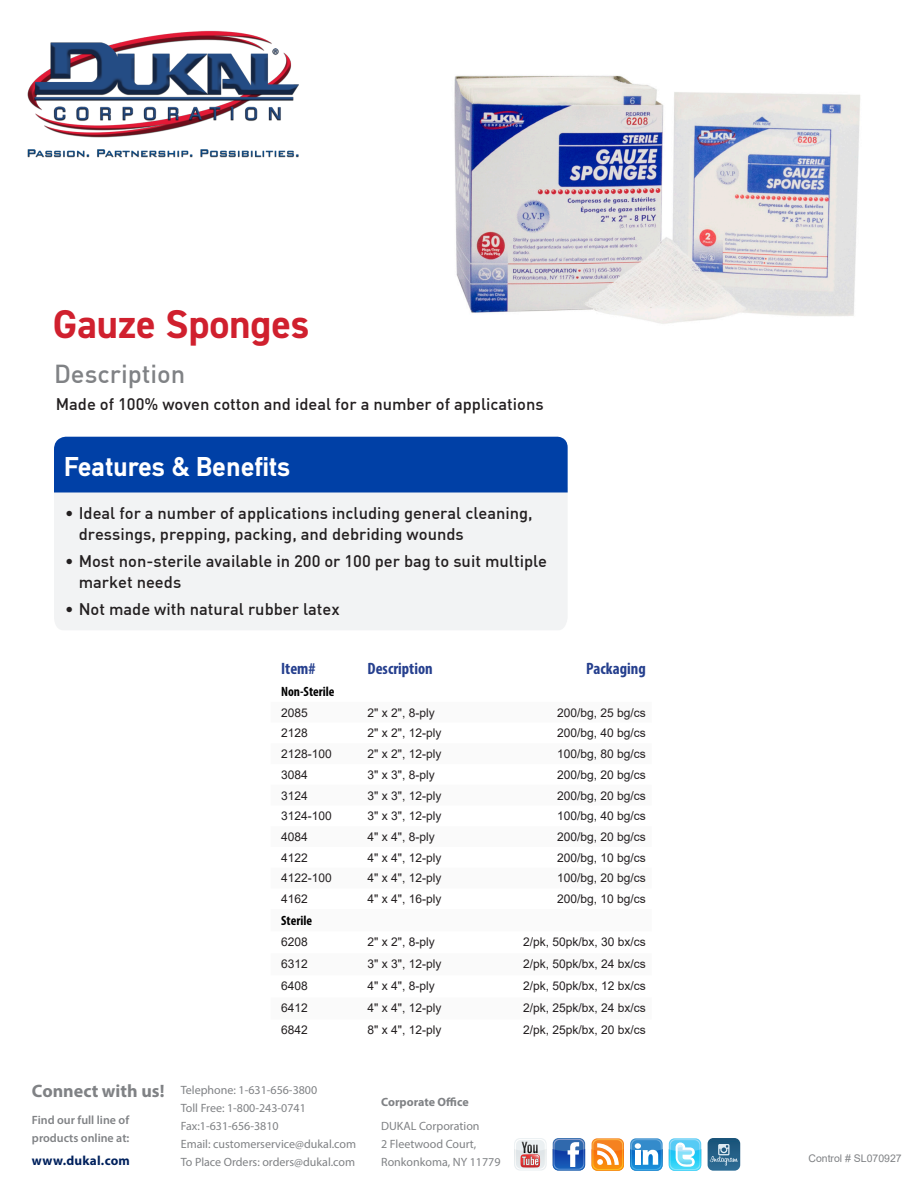
<style>
.page{position:relative;width:918px;height:1188px;background:#fff}
.page>*{position:absolute;margin:0;border:0;box-sizing:border-box;transform-origin:0 0}
.t1{font:700 40.2px "DIN2014";color:#d0202e}
.t2{font:700 28.5px "DIN Mittel EF";color:#fff}
.t3{font:500 25.5px "DIN";color:#808285}
.t4{font:700 18px "Myriad Pro";color:#808285}
.Bullets{font:500 16.5px/21px "DIN";color:#231f20}
.Skus_Table_Top{font:700 condensed 16.5px "Myriad Pro";color:#253f8e}
.Skus_Table{font:700 condensed 13.5px "Myriad Pro";color:#000}
.t5{font:700 13.2px "Myriad Pro";letter-spacing:.02em;color:#00215d}
.Skus_Table-2{font:12px "Arial";color:#231f20}
.t6{font:12px "Myriad Pro";color:#808285}
.t7{font:600 12px/18px "Myriad Pro";color:#808285}
.t8{font:700 12px "Myriad Pro";letter-spacing:-.005em;color:#808285}
.t9{font:10.5px "Arial";color:#808285}
</style>
<div class="page">
<div style="left:54px;top:492px;width:514px;height:138px;background:#f2f3f4"></div>
<div style="left:54px;top:437px;width:514px;height:55px;background:#0040a6"></div>
<img style="left:27px;top:30px;width:272px;height:128px">
<img style="left:454px;top:75px;width:406px;height:249px">
<svg style="left:553px;top:1138px;width:32px;height:33px"></svg>
<svg style="left:553px;top:1139px;width:32px;height:32px"></svg>
<div style="left:514px;top:1138px;width:33px;height:33px;background:#ebf0f2;border-radius:6px"></div>
<svg style="left:514px;top:1139px;width:33px;height:32px"></svg>
<svg style="left:669px;top:1138px;width:32px;height:33px"></svg>
<svg style="left:669px;top:1139px;width:32px;height:32px"></svg>
<svg style="left:592px;top:1138px;width:32px;height:33px"></svg>
<svg style="left:592px;top:1139px;width:32px;height:32px"></svg>
<svg style="left:630px;top:1138px;width:33px;height:33px"></svg>
<svg style="left:630px;top:1139px;width:33px;height:32px"></svg>
<svg style="left:708px;top:1138px;width:32px;height:33px"></svg>
<p class="t1" style="left:53px;top:297px;width:258px">Gauze Sponges</p>
<p class="t3" style="left:54px;top:358px;width:133px">Description</p>
<p class="Bullets" style="left:56px;top:393px;width:490px">Made of 100% woven cotton and ideal for a number of applications</p>
<p class="t2" style="left:64px;top:450px;width:228px">Features &amp; Benefits</p>
<p class="Bullets" style="left:79px;top:502px;width:456px;text-indent:-14px">• Ideal for a number of applications including general cleaning, dressings, prepping, packing, and debriding wounds</p>
<p class="Bullets" style="left:79px;top:550px;width:470px;text-indent:-14px">• Most non-sterile available in 200 or 100 per bag to suit multiple market needs</p>
<p class="Bullets" style="left:65px;top:598px;width:276px">• Not made with natural rubber latex</p>
<p class="Skus_Table_Top" style="left:281px;top:658px;width:36px">Item#</p>
<p class="Skus_Table_Top" style="left:368px;top:658px;width:67px">Description</p>
<p class="Skus_Table_Top" style="left:586px;top:658px;width:61px">Packaging</p>
<p class="Skus_Table" style="left:281px;top:683px;width:55px">Non-Sterile</p>
<p class="Skus_Table-2" style="left:281px;top:704px;width:28px">2085</p>
<p class="Skus_Table-2" style="left:368px;top:704px;width:69px">2" x 2", 8-ply</p>
<p class="Skus_Table-2" style="left:557px;top:704px;width:90px">200/bg, 25 bg/cs</p>
<p class="Skus_Table-2" style="left:281px;top:725px;width:28px">2128</p>
<p class="Skus_Table-2" style="left:368px;top:725px;width:75px">2" x 2", 12-ply</p>
<p class="Skus_Table-2" style="left:557px;top:725px;width:90px">200/bg, 40 bg/cs</p>
<p class="Skus_Table-2" style="left:281px;top:746px;width:52px">2128-100</p>
<p class="Skus_Table-2" style="left:368px;top:746px;width:75px">2" x 2", 12-ply</p>
<p class="Skus_Table-2" style="left:557px;top:746px;width:90px">100/bg, 80 bg/cs</p>
<p class="Skus_Table-2" style="left:281px;top:766px;width:28px">3084</p>
<p class="Skus_Table-2" style="left:368px;top:766px;width:69px">3" x 3", 8-ply</p>
<p class="Skus_Table-2" style="left:557px;top:766px;width:90px">200/bg, 20 bg/cs</p>
<p class="Skus_Table-2" style="left:281px;top:787px;width:28px">3124</p>
<p class="Skus_Table-2" style="left:368px;top:787px;width:75px">3" x 3", 12-ply</p>
<p class="Skus_Table-2" style="left:557px;top:787px;width:90px">200/bg, 20 bg/cs</p>
<p class="Skus_Table-2" style="left:281px;top:808px;width:52px">3124-100</p>
<p class="Skus_Table-2" style="left:368px;top:808px;width:75px">3" x 3", 12-ply</p>
<p class="Skus_Table-2" style="left:557px;top:808px;width:90px">100/bg, 40 bg/cs</p>
<p class="Skus_Table-2" style="left:281px;top:828px;width:28px">4084</p>
<p class="Skus_Table-2" style="left:368px;top:828px;width:69px">4" x 4", 8-ply</p>
<p class="Skus_Table-2" style="left:557px;top:828px;width:90px">200/bg, 20 bg/cs</p>
<p class="Skus_Table-2" style="left:281px;top:849px;width:28px">4122</p>
<p class="Skus_Table-2" style="left:368px;top:849px;width:75px">4" x 4", 12-ply</p>
<p class="Skus_Table-2" style="left:557px;top:849px;width:90px">200/bg, 10 bg/cs</p>
<p class="Skus_Table-2" style="left:281px;top:870px;width:52px">4122-100</p>
<p class="Skus_Table-2" style="left:368px;top:870px;width:75px">4" x 4", 12-ply</p>
<p class="Skus_Table-2" style="left:557px;top:870px;width:90px">100/bg, 20 bg/cs</p>
<p class="Skus_Table-2" style="left:281px;top:891px;width:28px">4162</p>
<p class="Skus_Table-2" style="left:368px;top:891px;width:75px">4" x 4", 16-ply</p>
<p class="Skus_Table-2" style="left:557px;top:891px;width:90px">200/bg, 10 bg/cs</p>
<p class="Skus_Table" style="left:281px;top:912px;width:32px">Sterile</p>
<p class="Skus_Table-2" style="left:281px;top:934px;width:28px">6208</p>
<p class="Skus_Table-2" style="left:368px;top:934px;width:69px">2" x 2", 8-ply</p>
<p class="Skus_Table-2" style="left:523px;top:934px;width:124px">2/pk, 50pk/bx, 30 bx/cs</p>
<p class="Skus_Table-2" style="left:281px;top:956px;width:28px">6312</p>
<p class="Skus_Table-2" style="left:368px;top:956px;width:75px">3" x 3", 12-ply</p>
<p class="Skus_Table-2" style="left:523px;top:956px;width:124px">2/pk, 50pk/bx, 24 bx/cs</p>
<p class="Skus_Table-2" style="left:281px;top:978px;width:28px">6408</p>
<p class="Skus_Table-2" style="left:368px;top:978px;width:69px">4" x 4", 8-ply</p>
<p class="Skus_Table-2" style="left:523px;top:978px;width:124px">2/pk, 50pk/bx, 12 bx/cs</p>
<p class="Skus_Table-2" style="left:281px;top:1000px;width:28px">6412</p>
<p class="Skus_Table-2" style="left:368px;top:1000px;width:75px">4" x 4", 12-ply</p>
<p class="Skus_Table-2" style="left:523px;top:1000px;width:124px">2/pk, 25pk/bx, 24 bx/cs</p>
<p class="Skus_Table-2" style="left:281px;top:1022px;width:28px">6842</p>
<p class="Skus_Table-2" style="left:368px;top:1022px;width:75px">8" x 4", 12-ply</p>
<p class="Skus_Table-2" style="left:523px;top:1022px;width:124px">2/pk, 25pk/bx, 20 bx/cs</p>
<p class="t4" style="left:32px;top:1079px;width:134px">Connect with us!</p>
<p class="t7" style="left:32px;top:1111px;width:99px">Find our full line of products online at:</p>
<p class="t5" style="left:32px;top:1152px;width:99px">www.dukal.com</p>
<p class="t6" style="left:181px;top:1083px;width:138px">Telephone: 1-631-656-3800</p>
<p class="t6" style="left:181px;top:1101px;width:127px">Toll Free: 1-800-243-0741</p>
<p class="t6" style="left:181px;top:1119px;width:99px">Fax:1-631-656-3810</p>
<p class="t6" style="left:181px;top:1137px;width:177px">Email: customerservice@dukal.com</p>
<p class="t6" style="left:181px;top:1155px;width:176px">To Place Orders: orders@dukal.com</p>
<p class="t8" style="left:381px;top:1094px;width:89px">Corporate Office</p>
<p class="t6" style="left:381px;top:1118px;width:100px">DUKAL Corporation</p>
<p class="t6" style="left:381px;top:1136px;width:97px">2 Fleetwood Court,</p>
<p class="t6" style="left:381px;top:1154px;width:121px">Ronkonkoma, NY 11779</p>
<p class="t9" style="left:808px;top:1151px;width:95px">Control # SL070927</p>
</div>
